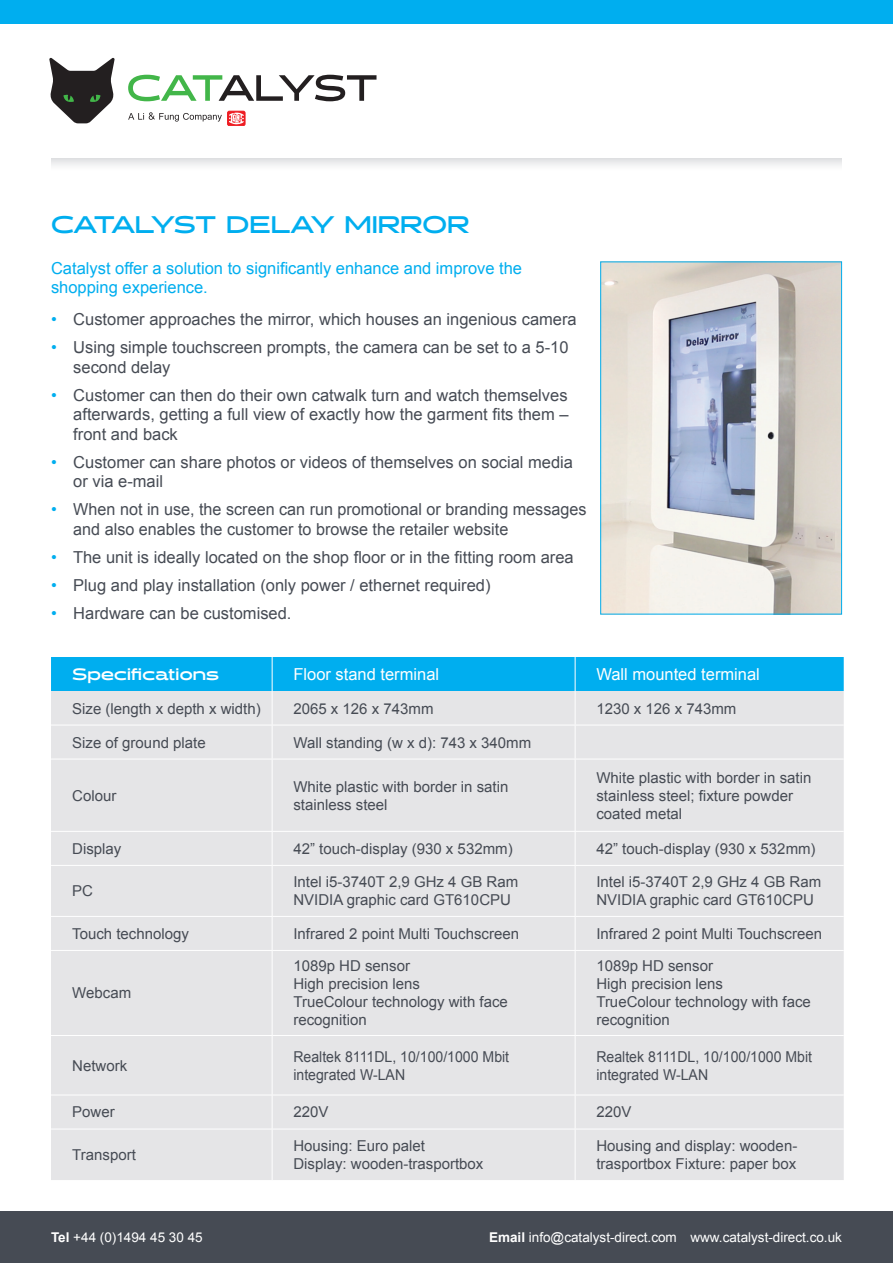
<style>
.page{position:relative;width:893px;height:1263px;background:#fff}
.page>*{position:absolute;margin:0;border:0;box-sizing:border-box;transform-origin:0 0}
.t1{font:700 24px "Halogen";color:#00aeef}
.t2{font:16.5px/19.5px "Arial";color:#464b54}
.t3{font:16.5px/19.5px "Arial";color:#00aeef}
.t4{font:16.5px "Arial";color:#fff}
.t5{font:700 16.5px "Halogen";color:#fff}
.t6{font:15px/18px "Arial";color:#464b54}
.t7{font:15px/18px "Arial";color:#464b54;scale:.94 1}
.t8{font:13.5px "Arial";color:#fff}
.s1{color:#00aeef}
.s2{font-weight:700}
</style>
<div class="page">
<img style="left:602px;top:263px;width:238px;height:349px">
<div style="left:600px;top:261px;width:242px;height:353px;border:1px solid #00aeef"></div>
<div style="left:51px;top:657px;width:793px;height:34px;background:#00aeef"></div>
<div style="left:51px;top:691px;width:793px;height:489px;background:#e5e5e7"></div>
<hr style="left:272px;top:657px;width:1px;height:34px;background:#fff">
<hr style="left:575px;top:657px;width:1px;height:34px;background:#fff">
<hr style="left:272px;top:691px;width:1px;height:34px;background:#fff">
<hr style="left:575px;top:691px;width:1px;height:34px;background:#fff">
<hr style="left:272px;top:725px;width:1px;height:34px;background:#fff">
<hr style="left:575px;top:725px;width:1px;height:34px;background:#fff">
<hr style="left:272px;top:759px;width:1px;height:72px;background:#fff">
<hr style="left:575px;top:759px;width:1px;height:72px;background:#fff">
<hr style="left:272px;top:832px;width:1px;height:33px;background:#fff">
<hr style="left:575px;top:832px;width:1px;height:33px;background:#fff">
<hr style="left:272px;top:866px;width:1px;height:50px;background:#fff">
<hr style="left:575px;top:866px;width:1px;height:50px;background:#fff">
<hr style="left:272px;top:917px;width:1px;height:33px;background:#fff">
<hr style="left:575px;top:917px;width:1px;height:33px;background:#fff">
<hr style="left:272px;top:951px;width:1px;height:84px;background:#fff">
<hr style="left:575px;top:951px;width:1px;height:84px;background:#fff">
<hr style="left:272px;top:1036px;width:1px;height:59px;background:#fff">
<hr style="left:575px;top:1036px;width:1px;height:59px;background:#fff">
<hr style="left:272px;top:1095px;width:1px;height:34px;background:#fff">
<hr style="left:575px;top:1095px;width:1px;height:34px;background:#fff">
<hr style="left:272px;top:1129px;width:1px;height:51px;background:#fff">
<hr style="left:575px;top:1129px;width:1px;height:51px;background:#fff">
<hr style="left:51px;top:725px;width:221px;height:1px;background:#fff">
<hr style="left:272px;top:725px;width:303px;height:1px;background:#fff">
<hr style="left:575px;top:725px;width:269px;height:1px;background:#fff">
<hr style="left:51px;top:759px;width:221px;height:1px;background:#fff">
<hr style="left:272px;top:759px;width:303px;height:1px;background:#fff">
<hr style="left:575px;top:759px;width:269px;height:1px;background:#fff">
<hr style="left:51px;top:831px;width:221px;height:1px;background:#fff">
<hr style="left:272px;top:831px;width:303px;height:1px;background:#fff">
<hr style="left:575px;top:831px;width:269px;height:1px;background:#fff">
<hr style="left:51px;top:865px;width:221px;height:1px;background:#fff">
<hr style="left:272px;top:865px;width:303px;height:1px;background:#fff">
<hr style="left:575px;top:865px;width:269px;height:1px;background:#fff">
<hr style="left:51px;top:916px;width:221px;height:1px;background:#fff">
<hr style="left:272px;top:916px;width:303px;height:1px;background:#fff">
<hr style="left:575px;top:916px;width:269px;height:1px;background:#fff">
<hr style="left:51px;top:1035px;width:221px;height:1px;background:#fff">
<hr style="left:272px;top:1035px;width:303px;height:1px;background:#fff">
<hr style="left:575px;top:1035px;width:269px;height:1px;background:#fff">
<hr style="left:51px;top:1095px;width:221px;height:1px;background:#fff">
<hr style="left:272px;top:1095px;width:303px;height:1px;background:#fff">
<hr style="left:575px;top:1095px;width:269px;height:1px;background:#fff">
<hr style="left:51px;top:950px;width:221px;height:1px;background:#fff">
<hr style="left:272px;top:950px;width:303px;height:1px;background:#fff">
<hr style="left:575px;top:950px;width:269px;height:1px;background:#fff">
<hr style="left:51px;top:1129px;width:221px;height:1px;background:#fff">
<hr style="left:272px;top:1129px;width:303px;height:1px;background:#fff">
<hr style="left:575px;top:1129px;width:269px;height:1px;background:#fff">
<svg style="left:49px;top:58px;width:66px;height:65px"></svg>
<svg style="left:128px;top:75px;width:248px;height:26px"></svg>
<div style="left:227px;top:111px;width:18px;height:15px;border:1px solid #ee1d23;border-radius:2px"></div>
<svg style="left:228px;top:112px;width:16px;height:12px"></svg>
<svg style="left:128px;top:112px;width:94px;height:10px"></svg>
<div style="left:0;top:0;width:893px;height:23px;background:#00aeef"></div>
<svg style="left:51px;top:158px;width:791px;height:8px"></svg>
<div style="left:0;top:1212px;width:893px;height:51px;background:#464b54"></div>
<p class="t1" style="left:51px;top:210px;width:420px">CATALYST DELAY MIRROR</p>
<p class="t3" style="left:51px;top:258px;width:473px">Catalyst offer a solution to significantly enhance and improve the shopping experience.</p>
<p class="t2" style="left:51px;top:310px;width:527px"><span class="s1">•</span> Customer approaches the mirror, which houses an ingenious camera</p>
<p class="t2" style="left:73px;top:338px;width:497px;text-indent:-22px"><span class="s1">•</span> Using simple touchscreen prompts, the camera can be set to a 5-10 second delay</p>
<p class="t2" style="left:73px;top:385px;width:497px;text-align:justify;text-indent:-22px"><span class="s1">•</span> Customer can then do their own catwalk turn and watch themselves afterwards, getting a full view of exactly how the garment fits them – front and back</p>
<p class="t2" style="left:73px;top:452px;width:501px;text-indent:-22px"><span class="s1">•</span> Customer can share photos or videos of themselves on social media or via e-mail</p>
<p class="t2" style="left:73px;top:500px;width:515px;text-indent:-22px"><span class="s1">•</span> When not in use, the screen can run promotional or branding messages and also enables the customer to browse the retailer website</p>
<p class="t2" style="left:51px;top:547px;width:524px"><span class="s1">•</span> The unit is ideally located on the shop floor or in the fitting room area</p>
<p class="t2" style="left:51px;top:575px;width:441px"><span class="s1">•</span> Plug and play installation (only power / ethernet required)</p>
<p class="t2" style="left:51px;top:603px;width:242px"><span class="s1">•</span> Hardware can be customised.</p>
<p class="t5" style="left:72px;top:664px;width:148px">Specifications</p>
<p class="t4" style="left:293px;top:663px;width:147px">Floor stand terminal</p>
<p class="t4" style="left:596px;top:663px;width:165px">Wall mounted terminal</p>
<p class="t6" style="left:72px;top:699px;width:190px">Size (length x depth x width)</p>
<p class="t6" style="left:293px;top:699px;width:142px">2065 x 126 x 743mm</p>
<p class="t6" style="left:596px;top:699px;width:142px">1230 x 126 x 743mm</p>
<p class="t6" style="left:72px;top:733px;width:135px">Size of ground plate</p>
<p class="t6" style="left:293px;top:733px;width:239px">Wall standing (w x d): 743 x 340mm</p>
<p class="t6" style="left:72px;top:786px;width:46px">Colour</p>
<p class="t6" style="left:293px;top:777px;width:217px">White plastic with border in satin stainless steel</p>
<p class="t6" style="left:596px;top:768px;width:217px">White plastic with border in satin stainless steel; fixture powder coated metal</p>
<p class="t6" style="left:72px;top:840px;width:51px">Display</p>
<p class="t6" style="left:293px;top:840px;width:221px">42” touch-display (930 x 532mm)</p>
<p class="t6" style="left:596px;top:840px;width:221px">42” touch-display (930 x 532mm)</p>
<p class="t6" style="left:72px;top:882px;width:22px">PC</p>
<p class="t6" style="left:293px;top:873px;width:226px">Intel i5-3740T 2,9 GHz 4 GB Ram<br>NVIDIA graphic card GT610CPU</p>
<p class="t6" style="left:596px;top:873px;width:226px">Intel i5-3740T 2,9 GHz 4 GB Ram<br>NVIDIA graphic card GT610CPU</p>
<p class="t6" style="left:72px;top:925px;width:118px">Touch technology</p>
<p class="t6" style="left:293px;top:925px;width:227px">Infrared 2 point Multi Touchscreen</p>
<p class="t6" style="left:596px;top:925px;width:227px">Infrared 2 point Multi Touchscreen</p>
<p class="t6" style="left:72px;top:984px;width:60px">Webcam</p>
<p class="t6" style="left:293px;top:957px;width:118px">1089p HD sensor</p>
<p class="t6" style="left:293px;top:975px;width:128px">High precision lens</p>
<p class="t6" style="left:293px;top:993px;width:216px">TrueColour technology with face recognition</p>
<p class="t6" style="left:596px;top:957px;width:118px">1089p HD sensor</p>
<p class="t6" style="left:596px;top:975px;width:128px">High precision lens</p>
<p class="t6" style="left:596px;top:993px;width:216px">TrueColour technology with face recognition</p>
<p class="t6" style="left:72px;top:1056px;width:57px">Network</p>
<p class="t7" style="left:293px;top:1047px;width:231px">Realtek 8111DL, 10/100/1000 Mbit integrated W-LAN</p>
<p class="t7" style="left:596px;top:1047px;width:231px">Realtek 8111DL, 10/100/1000 Mbit integrated W-LAN</p>
<p class="t6" style="left:72px;top:1103px;width:44px">Power</p>
<p class="t6" style="left:293px;top:1103px;width:37px">220V</p>
<p class="t6" style="left:596px;top:1103px;width:37px">220V</p>
<p class="t6" style="left:72px;top:1146px;width:65px">Transport</p>
<p class="t6" style="left:293px;top:1137px;width:133px">Housing: Euro palet</p>
<p class="t6" style="left:293px;top:1155px;width:192px">Display: wooden-trasportbox</p>
<p class="t6" style="left:596px;top:1137px;width:202px">Housing and display: wooden&shy;trasportbox Fixture: paper box</p>
<p class="t8" style="left:51px;top:1229px;width:153px"><span class="s2">Tel</span> +44 (0)1494 45 30 45</p>
<p class="t8" style="left:489px;top:1229px;width:354px"><span class="s2">Email</span> info@catalyst-direct.com www.catalyst-direct.co.uk</p>
</div>
